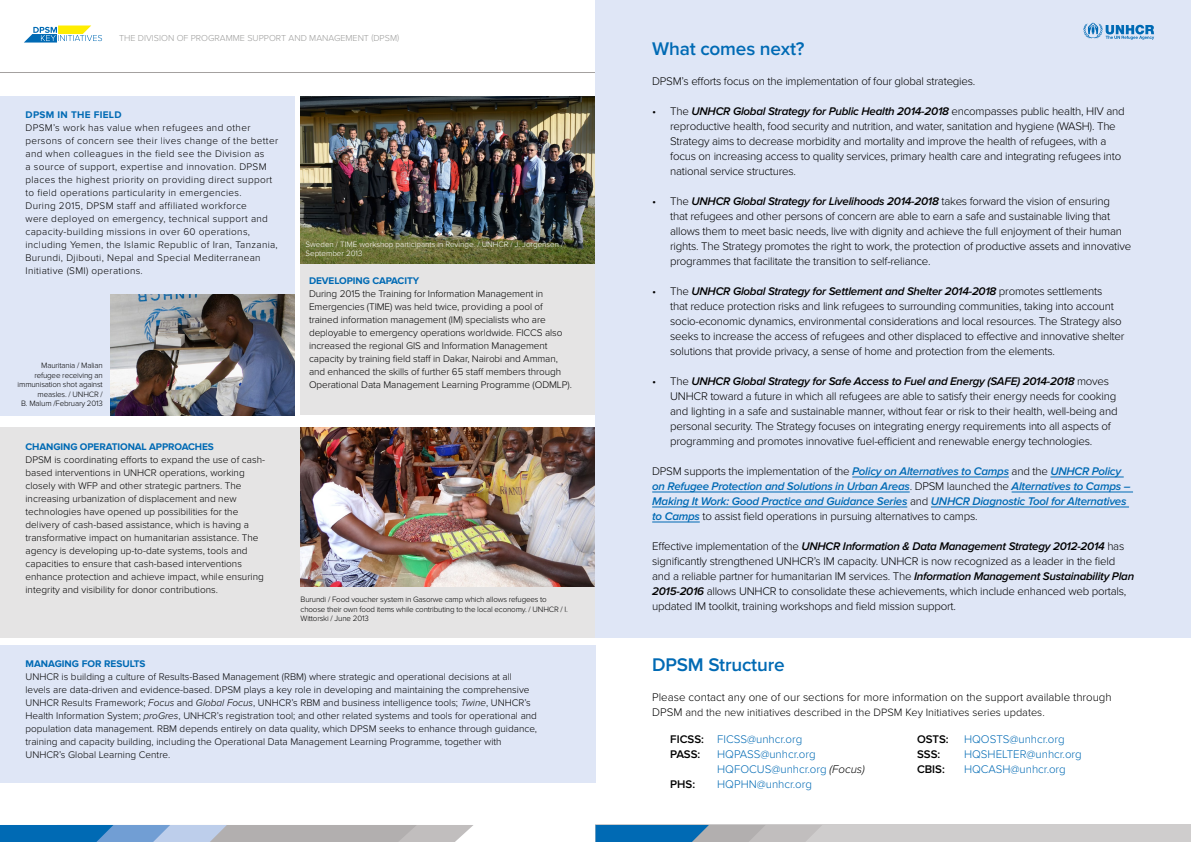
<style>
.page{position:relative;width:1191px;height:842px;background:#fff}
.page>*{position:absolute;margin:0;border:0;box-sizing:border-box;transform-origin:0 0}
.t1{font:600 19px "Proxima Nova";letter-spacing:-.01em;color:#006ab4}
.t2{font:300 11.5px/15px "Proxima Nova";letter-spacing:-.02em;color:#000}
.t3{font:italic 600 11.5px/15px "Proxima Nova";letter-spacing:-.02em;color:#006ab4}
.t4{font:300 11.5px/15px "Proxima Nova";color:#006ab4}
.t5{font:300 11.5px "Proxima Nova";color:#000}
.t6{font:600 11.5px "Proxima Nova";color:#000}
.t7{font:300 11px "Proxima Nova";color:#000}
.t8{font:300 10px/13px "Proxima Nova";color:#000}
.t9{font:300 10px/13px "Proxima Nova";letter-spacing:.03em;color:#000}
.t10{font:700 10px "Proxima Nova";letter-spacing:-.01em;color:#006ab4}
.t11{font:700 10px "Proxima Nova";letter-spacing:.03em;color:#006ab4}
.t12{font:300 9px "Proxima Nova";color:#9d9d9c}
.t13{font:300 8px/9.6px "Proxima Nova";letter-spacing:-.02em;color:#000;text-align:right}
.t14{font:300 8px/9.6px "Proxima Nova";color:#fff}
.s1{font-style:italic}
.s2{font-weight:600;font-style:italic}
.s3{font-weight:300;font-style:normal;color:#000}
.s4{font-size:11.5px}
.s5{font-weight:600;color:#000}
.s6{font-style:italic;color:#000}
</style>
<div class="page">
<img style="left:300px;top:96px;width:295px;height:168px">
<div style="left:300px;top:264px;width:304px;height:151px;background:#e5e4e4"></div>
<div style="left:0;top:96px;width:295px;height:319px;background:#dfe6f6"></div>
<img style="left:111px;top:295px;width:184px;height:120px">
<div style="left:0;top:427px;width:604px;height:211px;background:#e5e4e4"></div>
<img style="left:300px;top:427px;width:295px;height:160px">
<div style="left:0;top:645px;width:595px;height:137px;background:#dfe6f6"></div>
<hr style="left:0;top:72px;width:604px;height:1px;background:#a4a1a0">
<svg style="left:0;top:825px;width:473px;height:17px;background:#87a4be"></svg>
<div style="left:595px;top:825px;width:596px;height:17px;background:#cfcdcd"></div>
<div style="left:595px;top:0;width:596px;height:638px;background:#dfe6f6"></div>
<hr style="left:852px;top:477px;width:157px;height:1px;background:#006ab4">
<hr style="left:1050px;top:477px;width:73px;height:1px;background:#006ab4">
<hr style="left:652px;top:492px;width:257px;height:1px;background:#006ab4">
<hr style="left:1011px;top:492px;width:122px;height:1px;background:#006ab4">
<hr style="left:652px;top:507px;width:255px;height:1px;background:#006ab4">
<hr style="left:931px;top:507px;width:198px;height:1px;background:#006ab4">
<hr style="left:652px;top:522px;width:48px;height:1px;background:#006ab4">
<svg style="left:595px;top:825px;width:227px;height:17px"></svg>
<svg style="left:1083px;top:23px;width:71px;height:17px"></svg>
<svg style="left:24px;top:26px;width:78px;height:17px"></svg>
<p class="t12" style="left:119px;top:33px;width:281px">THE DIVISION OF PROGRAMME SUPPORT AND MANAGEMENT (DPSM)</p>
<p class="t11" style="left:26px;top:109px;width:98px">DPSM IN THE FIELD</p>
<p class="t9" style="left:26px;top:122px;width:254px">DPSM’s work has value when refugees and other persons of concern see their lives change of the better and when colleagues in the field see the Division as<br>a source of support, expertise and innovation. DPSM places the highest priority on providing direct support to field operations particularity in emergencies.<br>During 2015, DPSM staff and affiliated workforce<br>were deployed on emergency, technical support and capacity-building missions in over 60 operations, including Yemen, the Islamic Republic of Iran, Tanzania, Burundi, Djibouti, Nepal and Special Mediterranean Initiative (SMI) operations.</p>
<p class="t13" style="left:18px;top:361px;width:87px">Mauritania / Malian refugee receiving an immunisation shot against measles. / UNHCR /<br>B. Malum /February 2013</p>
<p class="t10" style="left:26px;top:440px;width:190px">CHANGING OPERATIONAL APPROACHES</p>
<p class="t8" style="left:26px;top:453px;width:241px">DPSM is coordinating efforts to expand the use of cash&shy;based interventions in UNHCR operations, working closely with WFP and other strategic partners. The increasing urbanization of displacement and new technologies have opened up possibilities for the delivery of cash-based assistance, which is having a transformative impact on humanitarian assistance. The agency is developing up-to-date systems, tools and capacities to ensure that cash-based interventions enhance protection and achieve impact, while ensuring integrity and visibility for donor contributions.</p>
<p class="t14" style="left:305px;top:239px;width:259px">Sweden / TIME workshop participants in Revinge. / UNHCR / J. Jorgensen /<br>September 2013</p>
<p class="t10" style="left:309px;top:274px;width:112px">DEVELOPING CAPACITY</p>
<p class="t8" style="left:309px;top:287px;width:264px">During 2015 the Training for Information Management in Emergencies (TIME) was held twice, providing a pool of trained information management (IM) specialists who are deployable to emergency operations worldwide. FICCS also increased the regional GIS and Information Management capacity by training field staff in Dakar, Nairobi and Amman, and enhanced the skills of further 65 staff members through Operational Data Management Learning Programme (ODMLP).</p>
<p class="t13" style="left:300px;top:595px;width:269px;text-align:left">Burundi / Food voucher system in Gasorwe camp which allows refugees to choose their own food items while contributing to the local economy. / UNHCR / I.<br>Wittorski / June 2013</p>
<p class="t10" style="left:26px;top:658px;width:122px">MANAGING FOR RESULTS</p>
<p class="t8" style="left:26px;top:670px;width:513px">UNHCR is building a culture of Results-Based Management (RBM) where strategic and operational decisions at all levels are data-driven and evidence-based. DPSM plays a key role in developing and maintaining the comprehensive UNHCR Results Framework; <span class="s1">Focus</span> and <span class="s1">Global Focus</span>, UNHCR’s RBM and business intelligence tools; <span class="s1">Twine</span>, UNHCR’s Health Information System; <span class="s1">proGres</span>, UNHCR’s registration tool; and other related systems and tools for operational and population data management. RBM depends entirely on data quality, which DPSM seeks to enhance through guidance, training and capacity building, including the Operational Data Management Learning Programme, together with UNHCR’s Global Learning Centre.</p>
<h1 class="t1" style="left:652px;top:38px;width:154px">What comes next?</h1>
<p class="t2" style="left:652px;top:74px;width:325px">DPSM’s efforts focus on the implementation of four global strategies.</p>
<p class="t2" style="left:670px;top:104px;width:456px;text-indent:-18px">• The <span class="s2">UNHCR Global Strategy for Public Health 2014-2018</span> encompasses public health, HIV and reproductive health, food security and nutrition, and water, sanitation and hygiene (WASH). The Strategy aims to decrease morbidity and mortality and improve the health of refugees, with a focus on increasing access to quality services, primary health care and integrating refugees into national service structures.</p>
<p class="t2" style="left:670px;top:194px;width:462px;text-indent:-18px">• The <span class="s2">UNHCR Global Strategy for Livelihoods 2014-2018</span> takes forward the vision of ensuring<br>that refugees and other persons of concern are able to earn a safe and sustainable living that allows them to meet basic needs, live with dignity and achieve the full enjoyment of their human rights. The Strategy promotes the right to work, the protection of productive assets and innovative programmes that facilitate the transition to self-reliance.</p>
<p class="t2" style="left:670px;top:284px;width:456px;text-indent:-18px">• The <span class="s2">UNHCR Global Strategy for Settlement and Shelter 2014-2018</span> promotes settlements<br>that reduce protection risks and link refugees to surrounding communities, taking into account socio-economic dynamics, environmental considerations and local resources. The Strategy also seeks to increase the access of refugees and other displaced to effective and innovative shelter solutions that provide privacy, a sense of home and protection from the elements.</p>
<p class="t2" style="left:670px;top:374px;width:449px;text-indent:-18px">• The <span class="s2">UNHCR Global Strategy for Safe Access to Fuel and Energy (SAFE) 2014-2018</span> moves UNHCR toward a future in which all refugees are able to satisfy their energy needs for cooking and lighting in a safe and sustainable manner, without fear or risk to their health, well-being and personal security. The Strategy focuses on integrating energy requirements into all aspects of programming and promotes innovative fuel-efficient and renewable energy technologies.</p>
<p class="t3" style="left:652px;top:465px;width:480px"><span class="s3">DPSM supports the implementation of the</span> Policy on Alternatives to Camps <span class="s3">and the</span> UNHCR Policy on Refugee Protection and Solutions in Urban Areas<span class="s3">. DPSM launched the</span> Alternatives to Camps – Making It Work: Good Practice and Guidance Series <span class="s3">and</span> UNHCR Diagnostic Tool for Alternatives to Camps <span class="s3">to assist field operations in pursuing alternatives to camps.</span></p>
<p class="t2" style="left:652px;top:539px;width:483px">Effective implementation of the <span class="s2">UNHCR Information &amp; Data Management Strategy 2012-2014</span> has significantly strengthened UNHCR’s IM capacity. UNHCR is now recognized as a leader in the field and a reliable partner for humanitarian IM services. The <span class="s2">Information Management Sustainability Plan 2015-2016</span> allows UNHCR to consolidate these achievements, which include enhanced web portals, updated IM toolkit, training workshops and field mission support.</p>
<h1 class="t1" style="left:652px;top:654px;width:134px">DPSM Structure</h1>
<p class="t5" style="left:652px;top:690px;width:461px">Please contact any one of our sections for more information on the support available through</p>
<p class="t7" style="left:652px;top:706px;width:394px"><span class="s4">DPSM</span> and the new initiatives described in the DPSM Key Initiatives series updates.</p>
<p class="t4" style="left:670px;top:732px;width:134px"><span class="s5">FICSS:</span> FICSS@unhcr.org<br><span class="s5">PASS:</span></p>
<p class="t4" style="left:717px;top:747px;width:149px">HQPASS@unhcr.org<br>HQFOCUS@unhcr.org <span class="s6">(Focus)</span></p>
<p class="t6" style="left:670px;top:777px;width:26px">PHS:</p>
<p class="t4" style="left:717px;top:777px;width:96px">HQPHN@unhcr.org</p>
<p class="t6" style="left:917px;top:732px;width:33px">OSTS:</p>
<p class="t4" style="left:964px;top:732px;width:102px">HQOSTS@unhcr.org</p>
<p class="t6" style="left:917px;top:747px;width:25px">SSS:</p>
<p class="t4" style="left:964px;top:747px;width:119px">HQSHELTER@unhcr.org</p>
<p class="t6" style="left:917px;top:762px;width:29px">CBIS:</p>
<p class="t4" style="left:964px;top:762px;width:103px">HQCASH@unhcr.org</p>
</div>
